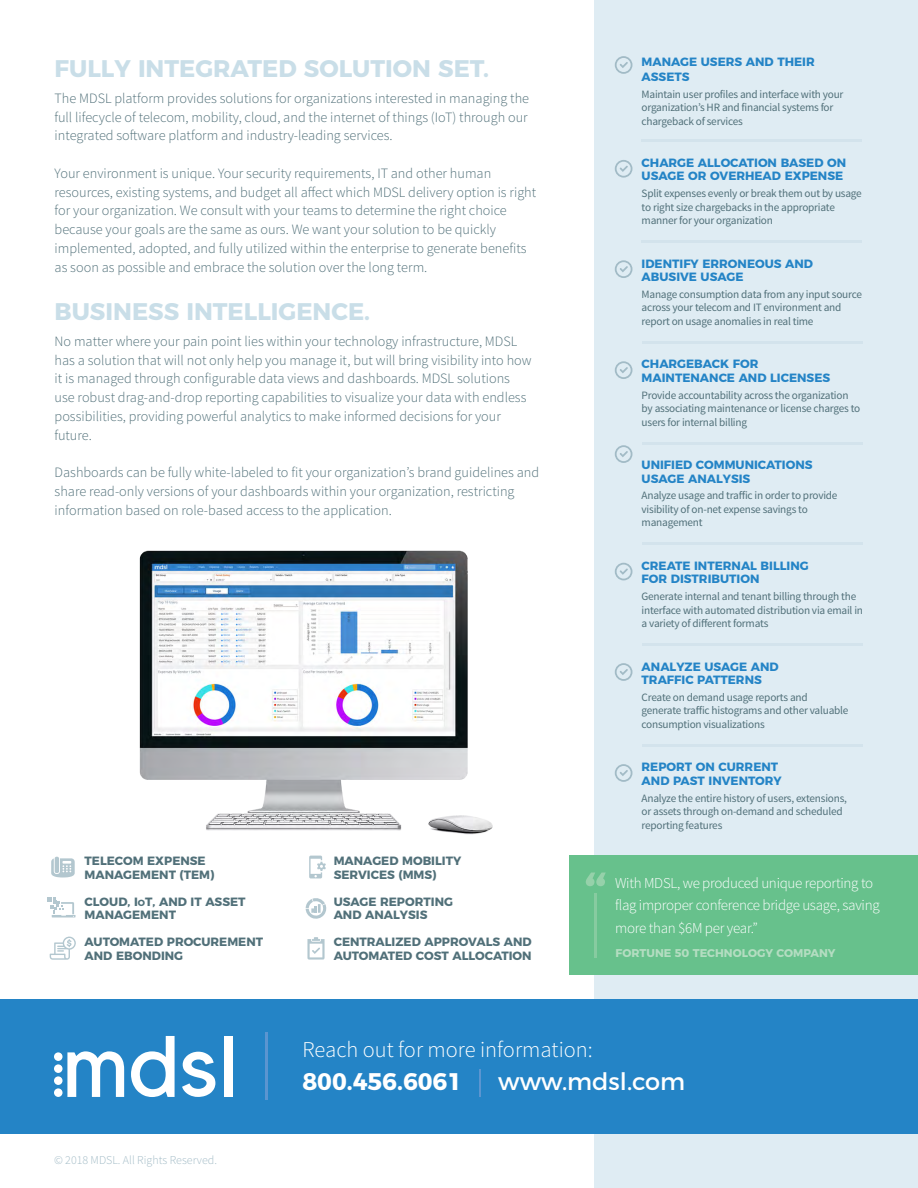
<style>
.page{position:relative;width:918px;height:1188px;background:#fff}
.page>*{position:absolute;margin:0;border:0;box-sizing:border-box;transform-origin:0 0}
.t1{font:700 24px "Montserrat";color:#c9dee8}
.t2{font:700 24px "Montserrat";color:#fff}
.t3{font:24px "Montserrat";color:#fff}
.t4{font:300 22.5px "Source Sans Pro";color:#fff}
.t5{font:300 15px/22.5px "Source Sans Pro";letter-spacing:-.02em;color:#fff}
.t6{font:300 14.25px/18.8px "Source Sans Pro";color:#517079}
.t7{font:700 12px/13.5px "Montserrat";color:#2484c6}
.t8{font:700 12px/13.5px "Montserrat";color:#517079}
.t9{font:300 12px "Source Sans Pro";color:#a2bbc6}
.t10{font:11.25px/13.5px "Source Sans Pro";letter-spacing:-.02em;color:#517079}
.t11{font:700 11.25px "Montserrat";color:#b4ddc1}
.s1{font-size:9px}
</style>
<div class="page">
<svg style="left:51px;top:857px;width:24px;height:21px"></svg>
<svg style="left:47px;top:897px;width:29px;height:20px"></svg>
<svg style="left:309px;top:856px;width:17px;height:22px"></svg>
<svg style="left:307px;top:937px;width:18px;height:23px"></svg>
<svg style="left:306px;top:898px;width:21px;height:21px"></svg>
<svg style="left:50px;top:936px;width:26px;height:24px"></svg>
<div style="left:594px;top:0;width:324px;height:1188px;background:#dfecf3"></div>
<hr style="left:642px;top:140px;width:220px;height:2px;background:#d3e3ec">
<hr style="left:642px;top:241px;width:220px;height:2px;background:#d3e3ec">
<div style="left:0;top:999px;width:918px;height:135px;background:#2484c6"></div>
<svg style="left:615px;top:56px;width:18px;height:18px"></svg>
<svg style="left:615px;top:160px;width:18px;height:18px"></svg>
<svg style="left:615px;top:361px;width:18px;height:18px"></svg>
<svg style="left:615px;top:563px;width:18px;height:17px"></svg>
<svg style="left:615px;top:260px;width:18px;height:18px"></svg>
<svg style="left:615px;top:445px;width:18px;height:18px"></svg>
<svg style="left:615px;top:663px;width:18px;height:18px"></svg>
<svg style="left:615px;top:764px;width:18px;height:18px"></svg>
<div style="left:569px;top:855px;width:349px;height:120px;background:#67c18c"></div>
<hr style="left:594px;top:893px;width:2px;height:65px;background:#87cba0">
<svg style="left:586px;top:873px;width:20px;height:13px"></svg>
<hr style="left:266px;top:1033px;width:2px;height:67px;background:#5b95d0">
<svg style="left:480px;top:1069px;width:1px;height:28px"></svg>
<div style="left:224px;top:1036px;width:9px;height:61px;background:#fff"></div>
<svg style="left:182px;top:1052px;width:33px;height:45px"></svg>
<svg style="left:131px;top:1036px;width:44px;height:61px"></svg>
<svg style="left:67px;top:1051px;width:57px;height:46px"></svg>
<div style="left:54px;top:1088px;width:9px;height:9px;background:#fff;border-radius:4px"></div>
<div style="left:54px;top:1076px;width:9px;height:9px;background:#fff;border-radius:4px"></div>
<div style="left:54px;top:1064px;width:9px;height:9px;background:#fff;border-radius:4px"></div>
<div style="left:54px;top:1052px;width:9px;height:9px;background:#fff;border-radius:4px"></div>
<hr style="left:642px;top:342px;width:221px;height:2px;background:#d3e3ec">
<hr style="left:642px;top:442px;width:221px;height:3px;background:#d3e3ec">
<hr style="left:642px;top:542px;width:221px;height:3px;background:#d3e3ec">
<hr style="left:642px;top:643px;width:221px;height:3px;background:#d3e3ec">
<hr style="left:642px;top:744px;width:221px;height:3px;background:#d3e3ec">
<img style="left:139px;top:550px;width:354px;height:285px">
<h1 class="t1" style="left:55px;top:49px;width:436px">FULLY INTEGRATED SOLUTION SET.</h1>
<p class="t6" style="left:55px;top:89px;width:476px;text-align:justify">The MDSL platform provides solutions for organizations interested in managing the full lifecycle of telecom, mobility, cloud, and the internet of things (IoT) through our integrated software platform and industry-leading services.</p>
<p class="t6" style="left:55px;top:164px;width:483px">Your environment is unique. Your security requirements, IT and other human resources, existing systems, and budget all affect which MDSL delivery option is right for your organization. We consult with your teams to determine the right choice because your goals are the same as ours. We want your solution to be quickly implemented, adopted, and fully utilized within the enterprise to generate benefits as soon as possible and embrace the solution over the long term.</p>
<h1 class="t1" style="left:55px;top:292px;width:317px">BUSINESS INTELLIGENCE.</h1>
<p class="t6" style="left:55px;top:332px;width:478px">No matter where your pain point lies within your technology infrastructure, MDSL has a solution that will not only help you manage it, but will bring visibility into how it is managed through configurable data views and dashboards. MDSL solutions use robust drag-and-drop reporting capabilities to visualize your data with endless possibilities, providing powerful analytics to make informed decisions for your future.</p>
<p class="t6" style="left:55px;top:463px;width:486px">Dashboards can be fully white-labeled to fit your organization’s brand guidelines and share read-only versions of your dashboards within your organization, restricting information based on role-based access to the application.</p>
<p class="t8" style="left:85px;top:853px;width:131px">TELECOM EXPENSE<br>MANAGEMENT (TEM)</p>
<p class="t8" style="left:85px;top:894px;width:162px">CLOUD, I<span class="s1">O</span>T, AND IT ASSET<br>MANAGEMENT</p>
<p class="t8" style="left:85px;top:934px;width:180px">AUTOMATED PROCUREMENT<br>AND EBONDING</p>
<p class="t8" style="left:334px;top:853px;width:129px">MANAGED MOBILITY<br>SERVICES (MMS)</p>
<p class="t8" style="left:334px;top:894px;width:121px">USAGE REPORTING<br>AND ANALYSIS</p>
<p class="t8" style="left:334px;top:934px;width:199px">CENTRALIZED APPROVALS AND<br>AUTOMATED COST ALLOCATION</p>
<p class="t7" style="left:642px;top:53px;width:175px;line-height:15px">MANAGE USERS AND THEIR<br>ASSETS</p>
<p class="t10" style="left:642px;top:88px;width:203px">Maintain user profiles and interface with your organization’s HR and financial systems for chargeback of services</p>
<p class="t7" style="left:642px;top:155px;width:206px">CHARGE ALLOCATION BASED ON<br>USAGE OR OVERHEAD EXPENSE</p>
<p class="t10" style="left:642px;top:187px;width:222px">Split expenses evenly or break them out by usage to right size chargebacks in the appropriate manner for your organization</p>
<p class="t7" style="left:642px;top:256px;width:173px">IDENTIFY ERRONEOUS AND<br>ABUSIVE USAGE</p>
<p class="t10" style="left:642px;top:288px;width:222px">Manage consumption data from any input source across your telecom and IT environment and report on usage anomalies in real time</p>
<p class="t7" style="left:642px;top:356px;width:190px">CHARGEBACK FOR<br>MAINTENANCE AND LICENSES</p>
<p class="t10" style="left:642px;top:388px;width:220px">Provide accountability across the organization by associating maintenance or license charges to users for internal billing</p>
<p class="t7" style="left:642px;top:457px;width:172px">UNIFIED COMMUNICATIONS<br>USAGE ANALYSIS</p>
<p class="t10" style="left:642px;top:489px;width:197px">Analyze usage and traffic in order to provide visibility of on-net expense savings to management</p>
<p class="t7" style="left:642px;top:558px;width:169px">CREATE INTERNAL BILLING<br>FOR DISTRIBUTION</p>
<p class="t10" style="left:642px;top:590px;width:223px">Generate internal and tenant billing through the interface with automated distribution via email in a variety of different formats</p>
<p class="t7" style="left:642px;top:659px;width:139px">ANALYZE USAGE AND<br>TRAFFIC PATTERNS</p>
<p class="t10" style="left:642px;top:691px;width:208px">Create on demand usage reports and generate traffic histograms and other valuable consumption visualizations</p>
<p class="t7" style="left:642px;top:759px;width:141px">REPORT ON CURRENT<br>AND PAST INVENTORY</p>
<p class="t10" style="left:642px;top:791px;width:207px">Analyze the entire history of users, extensions, or assets through on-demand and scheduled reporting features</p>
<p class="t5" style="left:615px;top:872px;width:266px">With MDSL, we produced unique reporting to flag improper conference bridge usage, saving more than $6M per year.”</p>
<p class="t11" style="left:616px;top:943px;width:222px">FORTUNE 50 TECHNOLOGY COMPANY</p>
<p class="t9" style="left:54px;top:1153px;width:165px">© 2018 MDSL. All Rights Reserved.</p>
<h2 class="t4" style="left:302px;top:1036px;width:292px">Reach out for more information:</h2>
<h1 class="t2" style="left:302px;top:1062px;width:161px">800.456.6061</h1>
<h1 class="t3" style="left:498px;top:1063px;width:189px">www.mdsl.com</h1>
</div>
